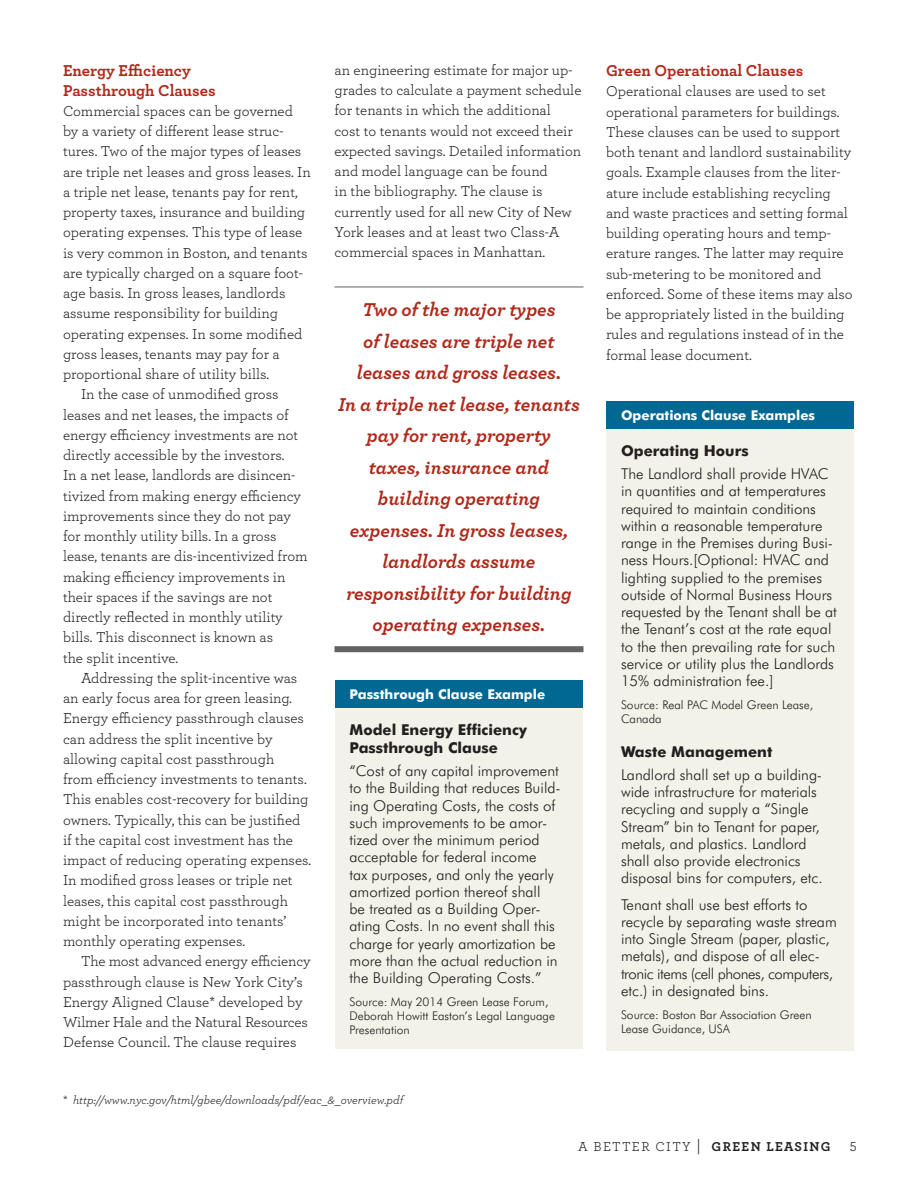
<style>
.page{position:relative;width:918px;height:1188px;background:#fff}
.page>*{position:absolute;margin:0;border:0;box-sizing:border-box;transform-origin:0 0}
.t1{font:italic 700 19.5px/31.5px "Archer Pro";color:#b0281a;text-align:center}
.t2{font:700 16.5px/19.5px "Archer Pro";color:#b0281a}
.t3{font:15px/20.2px "Archer Pro";color:#231f20}
.t4{font:300 15px/17.2px "Futura BT";color:#231f20}
.t5{font:700 15px/18px "Futura BT";color:#231f20}
.t6{font:700 13.5px "Futura BT";color:#fff}
.t7{font:700 13.5px "Archer Pro";letter-spacing:.1em;color:#231f20}
.t8{font:13.5px "Archer Pro";color:#231f20}
.t9{font:300 12px/13.8px "Futura BT";color:#231f20}
.t10{font:italic 12px "Archer Pro";color:#231f20}
.s1{font-style:normal}
.s2{font-weight:400}
.s3{font-weight:400;font-size:16.5px}
</style>
<div class="page">
<div style="left:335px;top:680px;width:248px;height:369px;background:#f3f2e8"></div>
<div style="left:335px;top:680px;width:248px;height:28px;background:#006893"></div>
<div style="left:607px;top:401px;width:247px;height:650px;background:#f3f2e8"></div>
<div style="left:607px;top:401px;width:247px;height:28px;background:#006893"></div>
<hr style="left:334px;top:286px;width:250px;height:2px;background:#939598">
<div style="left:334px;top:646px;width:250px;height:6px;background:#636366"></div>
<p class="t2" style="left:63px;top:60px;width:154px">Energy Efficiency<br>Passthrough Clauses</p>
<p class="t3" style="left:63px;top:100px;width:249px">Commercial spaces can be governed by a variety of different lease struc&shy;tures. Two of the major types of leases are triple net leases and gross leases. In a triple net lease, tenants pay for rent, property taxes, insurance and building operating expenses. This type of lease is very common in Boston, and tenants are typically charged on a square foot&shy;age basis. In gross leases, landlords assume responsibility for building operating expenses. In some modified gross leases, tenants may pay for a proportional share of utility bills.<br>In the case of unmodified gross leases and net leases, the impacts of energy efficiency investments are not directly accessible by the investors.<br>In a net lease, landlords are disincen&shy;tivized from making energy efficiency improvements since they do not pay for monthly utility bills. In a gross lease, tenants are dis-incentivized from making efficiency improvements in their spaces if the savings are not directly reflected in monthly utility bills. This disconnect is known as<br>the split incentive.</p>
<p class="t3" style="left:63px;top:667px;width:250px;text-indent:18px">Addressing the split-incentive was an early focus area for green leasing.<br>Energy efficiency passthrough clauses can address the split incentive by allowing capital cost passthrough<br>from efficiency investments to tenants.<br>This enables cost-recovery for building owners. Typically, this can be justified if the capital cost investment has the impact of reducing operating expenses.<br>In modified gross leases or triple net leases, this capital cost passthrough might be incorporated into tenants’ monthly operating expenses.</p>
<p class="t3" style="left:63px;top:951px;width:249px;text-indent:18px">The most advanced energy efficiency passthrough clause is New York City’s Energy Aligned Clause* developed by Wilmer Hale and the Natural Resources Defense Council. The clause requires</p>
<p class="t3" style="left:334px;top:59px;width:249px">an engineering estimate for major up&shy;grades to calculate a payment schedule for tenants in which the additional<br>cost to tenants would not exceed their expected savings. Detailed information and model language can be found<br>in the bibliography. The clause is currently used for all new City of New York leases and at least two Class-A commercial spaces in Manhattan.</p>
<p class="t1" style="left:338px;top:292px;width:243px">Two of the major types<br>of leases are triple net leases and gross leases.<br>In a triple net lease, tenants pay for rent, property<br>taxes, insurance and building operating expenses. In gross leases, landlords assume responsibility for building operating expenses.</p>
<p class="t6" style="left:350px;top:686px;width:197px">Passthrough Clause Example</p>
<p class="t5" style="left:350px;top:720px;width:179px">Model Energy Efficiency<br>Passthrough Clause</p>
<p class="t4" style="left:350px;top:762px;width:213px">“Cost of any capital improvement to the Building that reduces Build&shy;ing Operating Costs, the costs of such improvements to be amor&shy;tized over the minimum period acceptable for federal income<br>tax purposes, and only the yearly amortized portion thereof shall<br>be treated as a Building Oper&shy;ating Costs. In no event shall this charge for yearly amortization be more than the actual reduction in the Building Operating Costs.”</p>
<p class="t9" style="left:350px;top:995px;width:207px">Source: May 2014 Green Lease Forum,<br>Deborah Howitt Easton’s Legal Language<br>Presentation</p>
<p class="t10" style="left:63px;top:1091px;width:342px"><span class="s1">*</span> http://www.nyc.gov/html/gbee/downloads/pdf/eac_&amp;_overview.pdf</p>
<p class="t2" style="left:606px;top:60px;width:199px">Green Operational Clauses</p>
<p class="t3" style="left:606px;top:81px;width:248px">Operational clauses are used to set operational parameters for buildings.<br>These clauses can be used to support both tenant and landlord sustainability goals. Example clauses from the liter&shy;ature include establishing recycling and waste practices and setting formal building operating hours and temp&shy;erature ranges. The latter may require sub-metering to be monitored and enforced. Some of these items may also be appropriately listed in the building rules and regulations instead of in the formal lease document.</p>
<p class="t6" style="left:621px;top:407px;width:196px">Operations Clause Examples</p>
<p class="t5" style="left:621px;top:441px;width:129px">Operating Hours</p>
<p class="t4" style="left:621px;top:465px;width:217px">The Landlord shall provide HVAC in quantities and at temperatures required to maintain conditions within a reasonable temperature range in the Premises during Busi&shy;ness Hours.[Optional: HVAC and lighting supplied to the premises outside of Normal Business Hours requested by the Tenant shall be at the Tenant’s cost at the rate equal to the then prevailing rate for such service or utility plus the Landlords 15% administration fee.]</p>
<p class="t9" style="left:621px;top:698px;width:194px">Source: Real PAC Model Green Lease,<br>Canada</p>
<p class="t5" style="left:621px;top:742px;width:153px">Waste Management</p>
<p class="t4" style="left:621px;top:766px;width:203px">Landlord shall set up a building&shy;wide infrastructure for materials recycling and supply a “Single<br>Stream” bin to Tenant for paper, metals, and plastics. Landlord shall also provide electronics disposal bins for computers, etc.</p>
<p class="t4" style="left:621px;top:896px;width:217px">Tenant shall use best efforts to recycle by separating waste stream into Single Stream (paper, plastic, metals), and dispose of all elec&shy;tronic items (cell phones, computers, etc.) in designated bins.</p>
<p class="t9" style="left:621px;top:1007px;width:192px">Source: Boston Bar Association Green<br>Lease Guidance, USA</p>
<p class="t8" style="left:578px;top:1137px;width:35px">A Bette</p>
<p class="t7" style="left:641px;top:1136px;width:191px"><span class="s2">r City</span> <span class="s3">|</span> green leasing</p>
<p class="t8" style="left:850px;top:1137px;width:8px">5</p>
</div>
